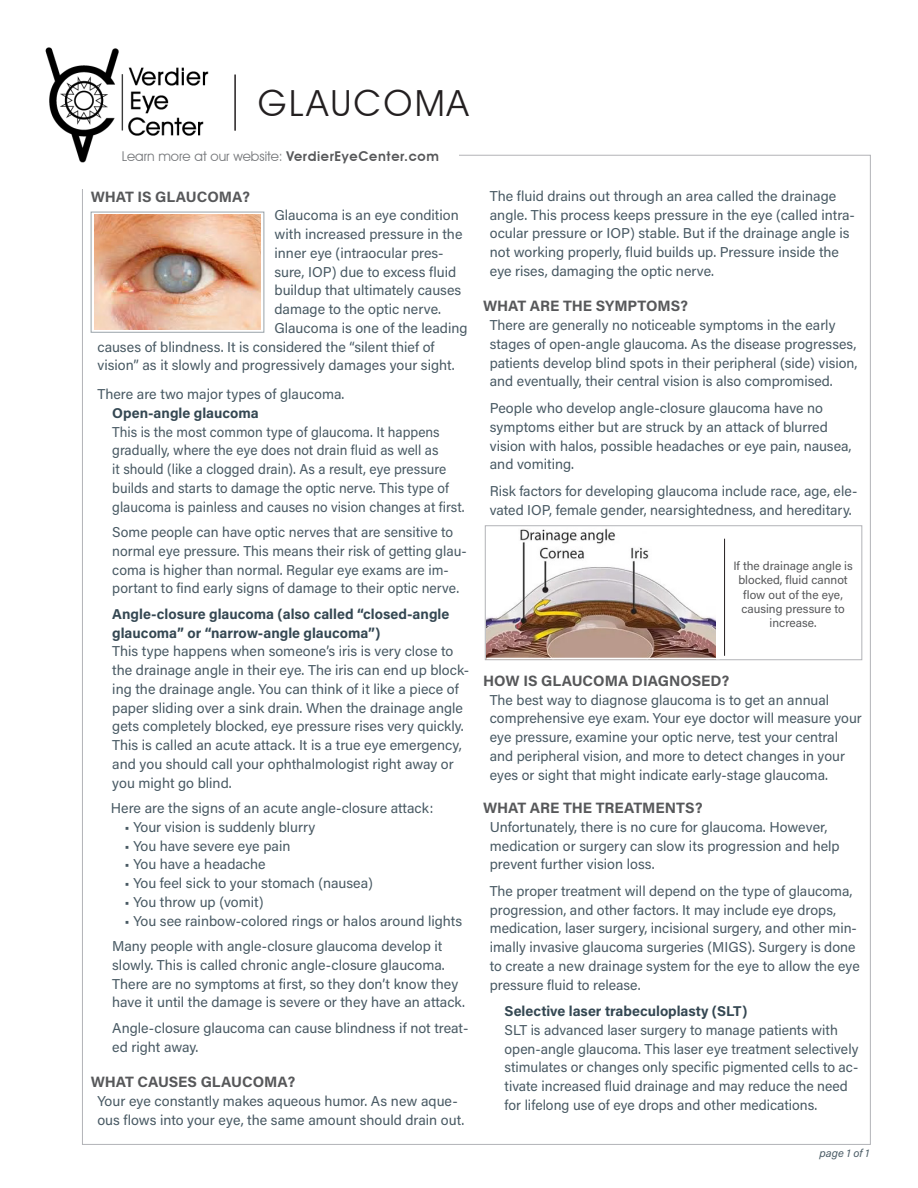
<style>
.page{position:relative;width:918px;height:1188px;background:#fff}
.page>*{position:absolute;margin:0;border:0;box-sizing:border-box;transform-origin:0 0}
.t1{font:36px "Avant Garde IT Cby BT";letter-spacing:.075em;color:#231f20}
.t2{font:700 15px "Acumin Pro";color:#57585a}
.t3{font:14.25px/18.8px "Acumin Pro";color:#495a64}
.t4{font:14.25px/18.8px "Acumin Pro";color:#495a64;scale:.96 1}
.t5{font:700 14.25px/18.8px "Acumin Pro";color:#354853}
.t6{font:13.5px "Avant Garde IT Cby BT";color:#76787b}
.t7{font:12px/14.4px "Acumin Pro";color:#57585a;text-align:center}
.t8{font:italic 11.25px "Acumin Pro";color:#495a64}
.s1{font-weight:600;color:#57585a}
</style>
<div class="page">
<img style="left:45px;top:47px;width:164px;height:116px">
<div style="left:122px;top:150px;width:337px;height:24px;background:#fff"></div>
<hr style="left:234px;top:75px;width:2px;height:56px;background:#231f20">
<div style="left:91px;top:212px;width:173px;height:121px;border:1px solid #9aa3a9"></div>
<img style="left:94px;top:215px;width:167px;height:114px">
<img style="left:487px;top:528px;width:229px;height:130px">
<div style="left:485px;top:525px;width:377px;height:135px;border:1px solid #b2b3b7"></div>
<hr style="left:724px;top:539px;width:1px;height:117px;background:#231f20">
<hr style="left:486px;top:658px;width:234px;height:1px;background:#fff">
<p class="t1" style="left:258px;top:82px;width:212px">GLAUCOMA</p>
<p class="t6" style="left:122px;top:148px;width:319px">Learn more at our website: <span class="s1">VerdierEyeCenter.com</span></p>
<p class="t2" style="left:91px;top:186px;width:161px">WHAT IS GLAUCOMA?</p>
<p class="t3" style="left:275px;top:205px;width:186px">Glaucoma is an eye condition</p>
<p class="t3" style="left:275px;top:224px;width:189px">with increased pressure in the</p>
<p class="t3" style="left:275px;top:243px;width:171px">inner eye (intraocular pres-</p>
<p class="t3" style="left:275px;top:262px;width:183px">sure, IOP) due to excess fluid</p>
<p class="t3" style="left:275px;top:280px;width:188px">buildup that ultimately causes</p>
<p class="t3" style="left:275px;top:299px;width:168px">damage to the optic nerve.</p>
<p class="t3" style="left:275px;top:318px;width:195px">Glaucoma is one of the leading</p>
<p class="t3" style="left:97px;top:337px;width:339px">causes of blindness. It is considered the “silent thief of</p>
<p class="t3" style="left:97px;top:355px;width:359px">vision” as it slowly and progressively damages your sight.</p>
<p class="t3" style="left:97px;top:384px;width:248px">There are two major types of glaucoma.</p>
<p class="t5" style="left:112px;top:403px;width:148px">Open-angle glaucoma</p>
<p class="t4" style="left:112px;top:422px;width:369px">This is the most common type of glaucoma. It happens gradually, where the eye does not drain fluid as well as<br>it should (like a clogged drain). As a result, eye pressure builds and starts to damage the optic nerve. This type of glaucoma is painless and causes no vision changes at first.</p>
<p class="t3" style="left:112px;top:522px;width:356px">Some people can have optic nerves that are sensitive to normal eye pressure. This means their risk of getting glau&shy;coma is higher than normal. Regular eye exams are im&shy;portant to find early signs of damage to their optic nerve.</p>
<p class="t5" style="left:112px;top:604px;width:339px">Angle-closure glaucoma (also called “closed-angle glaucoma” or “narrow-angle glaucoma”)</p>
<p class="t3" style="left:112px;top:641px;width:358px">This type happens when someone’s iris is very close to the drainage angle in their eye. The iris can end up block&shy;ing the drainage angle. You can think of it like a piece of paper sliding over a sink drain. When the drainage angle gets completely blocked, eye pressure rises very quickly.<br>This is called an acute attack. It is a true eye emergency, and you should call your ophthalmologist right away or you might go blind.</p>
<p class="t3" style="left:111px;top:798px;width:324px">Here are the signs of an acute angle-closure attack:</p>
<p class="t3" style="left:124px;top:817px;width:192px">• Your vision is suddenly blurry</p>
<p class="t3" style="left:124px;top:836px;width:167px">• You have severe eye pain</p>
<p class="t3" style="left:124px;top:854px;width:143px">• You have a headache</p>
<p class="t3" style="left:124px;top:873px;width:250px">• You feel sick to your stomach (nausea)</p>
<p class="t3" style="left:124px;top:892px;width:141px">• You throw up (vomit)</p>
<p class="t3" style="left:124px;top:911px;width:339px">• You see rainbow-colored rings or halos around lights</p>
<p class="t3" style="left:112px;top:936px;width:354px">Many people with angle-closure glaucoma develop it slowly. This is called chronic angle-closure glaucoma.<br>There are no symptoms at first, so they don’t know they have it until the damage is severe or they have an attack.</p>
<p class="t3" style="left:112px;top:1018px;width:358px">Angle-closure glaucoma can cause blindness if not treat&shy;ed right away.</p>
<p class="t2" style="left:91px;top:1071px;width:206px">WHAT CAUSES GLAUCOMA?</p>
<p class="t3" style="left:97px;top:1091px;width:369px">Your eye constantly makes aqueous humor. As new aque&shy;ous flows into your eye, the same amount should drain out.</p>
<p class="t3" style="left:490px;top:186px;width:367px">The fluid drains out through an area called the drainage angle. This process keeps pressure in the eye (called intra&shy;ocular pressure or IOP) stable. But if the drainage angle is not working properly, fluid builds up. Pressure inside the eye rises, damaging the optic nerve.</p>
<p class="t2" style="left:483px;top:296px;width:207px">WHAT ARE THE SYMPTOMS?</p>
<p class="t3" style="left:490px;top:315px;width:369px">There are generally no noticeable symptoms in the early stages of open-angle glaucoma. As the disease progresses, patients develop blind spots in their peripheral (side) vision, and eventually, their central vision is also compromised.</p>
<p class="t3" style="left:490px;top:398px;width:363px">People who develop angle-closure glaucoma have no symptoms either but are struck by an attack of blurred vision with halos, possible headaches or eye pain, nausea, and vomiting.</p>
<p class="t3" style="left:490px;top:481px;width:369px">Risk factors for developing glaucoma include race, age, ele&shy;vated IOP, female gender, nearsightedness, and hereditary.</p>
<p class="t7" style="left:733px;top:558px;width:121px">If the drainage angle is blocked, fluid cannot flow out of the eye, causing pressure to increase.</p>
<p class="t2" style="left:483px;top:670px;width:248px">HOW IS GLAUCOMA DIAGNOSED?</p>
<p class="t3" style="left:490px;top:690px;width:374px">The best way to diagnose glaucoma is to get an annual comprehensive eye exam. Your eye doctor will measure your eye pressure, examine your optic nerve, test your central and peripheral vision, and more to detect changes in your eyes or sight that might indicate early-stage glaucoma.</p>
<p class="t2" style="left:483px;top:797px;width:221px">WHAT ARE THE TREATMENTS?</p>
<p class="t3" style="left:490px;top:817px;width:351px">Unfortunately, there is no cure for glaucoma. However, medication or surgery can slow its progression and help prevent further vision loss.</p>
<p class="t3" style="left:490px;top:881px;width:372px">The proper treatment will depend on the type of glaucoma, progression, and other factors. It may include eye drops, medication, laser surgery, incisional surgery, and other min&shy;imally invasive glaucoma surgeries (MIGS). Surgery is done to create a new drainage system for the eye to allow the eye pressure fluid to release.</p>
<p class="t5" style="left:505px;top:1001px;width:244px">Selective laser trabeculoplasty (SLT)</p>
<p class="t3" style="left:505px;top:1020px;width:355px">SLT is advanced laser surgery to manage patients with open-angle glaucoma. This laser eye treatment selectively stimulates or changes only specific pigmented cells to ac&shy;tivate increased fluid drainage and may reduce the need for lifelong use of eye drops and other medications.</p>
<p class="t8" style="left:820px;top:1146px;width:51px">page 1 of 1</p>
</div>
